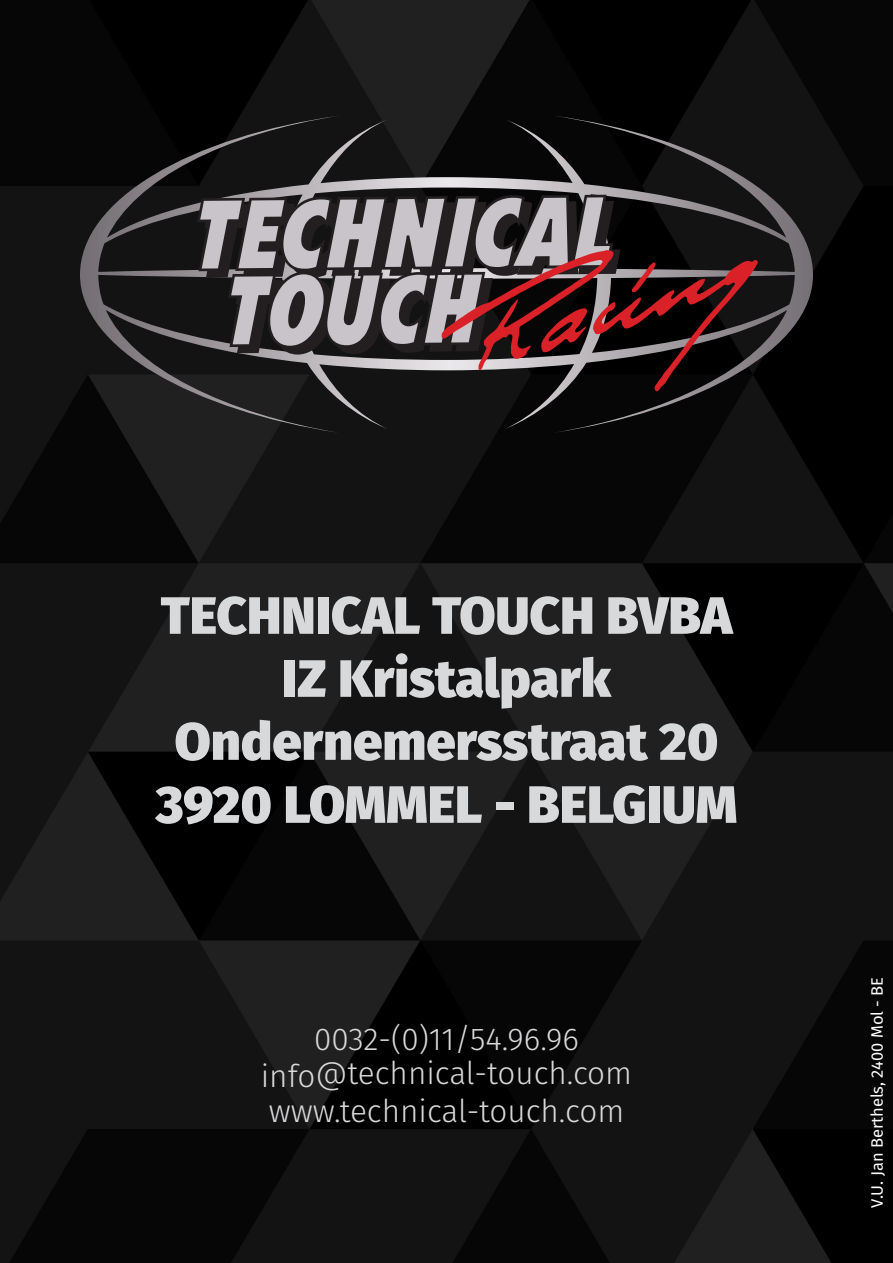
<style>
.page{position:relative;width:893px;height:1263px;background:#fff}
.page>*{position:absolute;margin:0;border:0;box-sizing:border-box;transform-origin:0 0}
.t1{font:800 52.5px/63px "Fira Sans";color:#d8d9db;text-align:center}
.t2{font:300 31.5px/34.8px "Fira Sans";color:#d8d9db;text-align:center}
.t3{font:16.5px "Fira Sans";color:#fff}
</style>
<div class="page">
<img style="left:0;top:0;width:893px;height:1263px">
<svg style="left:80px;top:116px;width:733px;height:317px;background:#201f20"></svg>
<svg style="left:197px;top:194px;width:561px;height:197px;background:#594b4e"></svg>
<p class="t1" style="left:156px;top:579px;width:583px">TECHNICAL TOUCH BVBA<br>IZ Kristalpark<br>Ondernemersstraat 20<br>3920 LOMMEL - BELGIUM</p>
<p class="t2" style="left:261px;top:1021px;width:373px">0032-(0)11/54.96.96 info@technical-touch.com</p>
<p class="t2" style="left:269px;top:1094px;width:357px">www.technical-touch.com</p>
<p class="t3" style="left:865px;top:1208px;width:233px;rotate:-90deg">V.U. Jan Berthels, 2400 Mol - BE</p>
</div>
